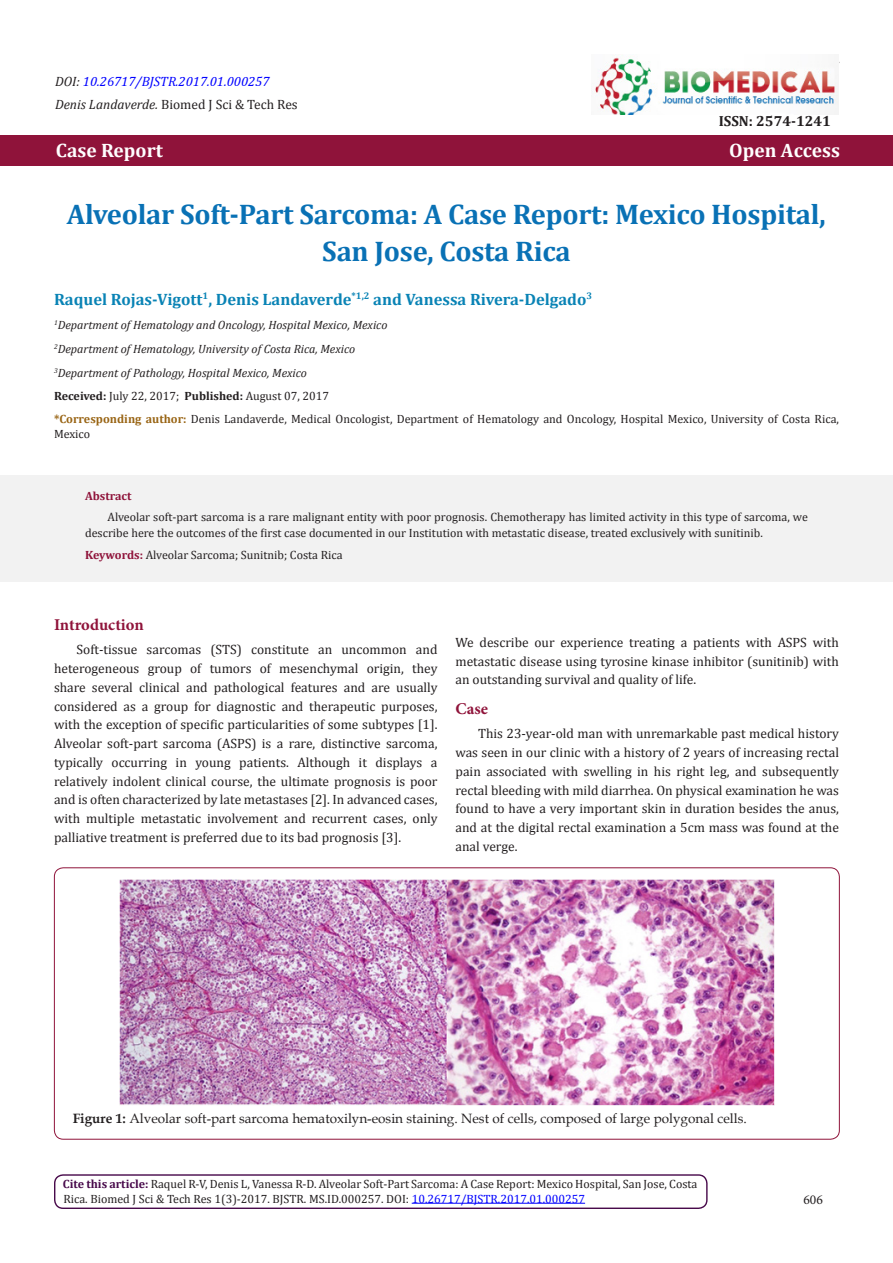
<style>
.page{position:relative;width:893px;height:1263px;background:#fff}
.page>*{position:absolute;margin:0;border:0;box-sizing:border-box;transform-origin:0 0}
.t1{font:700 28.5px/37.5px "Cambria";letter-spacing:-.01em;color:#0971b5;text-align:center}
.t2{font:700 19.5px "Cambria";color:#fff}
.t3{font:700 16.5px "Cambria";color:#0983b5}
.t4{font:700 16.5px "Minion Pro";color:#8f133a}
.t5{font:700 14.7px "Cambria";color:#231f20}
.t6{font:13.5px/18.8px "Cambria";color:#231f20;text-align:justify}
.t7{font:13.5px "Book Antiqua";color:#231f20}
.t8{font:italic 13.5px "Cambria";color:#00f}
.t9{font:13.5px "Minion Pro";color:#231f20}
.t10{font:12px/14.4px "Cambria";color:#231f20}
.t11{font:italic 12px "Cambria";color:#231f20}
.t12{font:700 12px "Cambria";color:#8f133a}
.s1{color:#231f20}
.s2{font-style:italic}
.s3{font-weight:700}
.s4{font-weight:700;color:#996515}
.s5{font-weight:700;color:#8f133a}
.s6{font-weight:700;color:#480a4b}
.s7{color:#00f}
</style>
<div class="page">
<div style="left:0;top:136px;width:893px;height:30px;background:#8f133a"></div>
<img style="left:594px;top:54px;width:244px;height:60px">
<div style="left:0;top:475px;width:893px;height:106px;background:#f2f2f2"></div>
<hr style="left:412px;top:1203px;width:173px;height:1px;background:#00f">
<div style="left:54px;top:1174px;width:654px;height:35px;border:1px solid #480a4b;border-radius:8px"></div>
<img style="left:119px;top:879px;width:655px;height:226px">
<p class="t8" style="left:55px;top:72px;width:216px"><span class="s1">DOI:</span> 10.26717/BJSTR.2017.01.000257</p>
<p class="t6" style="left:55px;top:95px;width:244px"><span class="s2">Denis Landaverde.</span> Biomed J Sci &amp; Tech Res</p>
<p class="t2" style="left:56px;top:137px;width:108px">Case Report</p>
<p class="t2" style="left:729px;top:137px;width:112px">Open Access</p>
<p class="t5" style="left:719px;top:110px;width:114px">ISSN: 2574-1241</p>
<p class="t1" style="left:67px;top:194px;width:761px">Alveolar Soft-Part Sarcoma: A Case Report: Mexico Hospital,<br>San Jose, Costa Rica</p>
<p class="t3" style="left:54px;top:287px;width:540px">Raquel Rojas-Vigott<sup>1</sup>, Denis Landaverde<sup>*1,2</sup> and Vanessa Rivera-Delgado<sup>3</sup></p>
<p class="t11" style="left:54px;top:316px;width:335px"><sup>1</sup>Department of Hematology and Oncology, Hospital Mexico, Mexico</p>
<p class="t11" style="left:54px;top:340px;width:303px"><sup>2</sup>Department of Hematology, University of Costa Rica, Mexico</p>
<p class="t11" style="left:54px;top:364px;width:254px"><sup>3</sup>Department of Pathology, Hospital Mexico, Mexico</p>
<p class="t10" style="left:54px;top:389px;width:277px"><span class="s3">Received:</span> July 22, 2017; <span class="s3">Published:</span> August 07, 2017</p>
<p class="t10" style="left:54px;top:412px;width:786px"><span class="s4">*Corresponding author:</span> Denis Landaverde, Medical Oncologist, Department of Hematology and Oncology, Hospital Mexico, University of Costa Rica,<br>Mexico</p>
<p class="t12" style="left:85px;top:487px;width:48px">Abstract</p>
<p class="t10" style="left:85px;top:509px;width:724px;line-height:15.8px;text-indent:22px">Alveolar soft-part sarcoma is a rare malignant entity with poor prognosis. Chemotherapy has limited activity in this type of sarcoma, we describe here the outcomes of the first case documented in our Institution with metastatic disease, treated exclusively with sunitinib.</p>
<p class="t10" style="left:85px;top:548px;width:259px"><span class="s5">Keywords:</span> Alveolar Sarcoma; Sunitnib; Costa Rica</p>
<p class="t4" style="left:54px;top:613px;width:91px">Introduction</p>
<p class="t6" style="left:54px;top:640px;width:385px;text-indent:22px">Soft-tissue sarcomas (STS) constitute an uncommon and heterogeneous group of tumors of mesenchymal origin, they share several clinical and pathological features and are usually considered as a group for diagnostic and therapeutic purposes, with the exception of specific particularities of some subtypes [1].<br>Alveolar soft‐part sarcoma (ASPS) is a rare, distinctive sarcoma, typically occurring in young patients. Although it displays a relatively indolent clinical course, the ultimate prognosis is poor and is often characterized by late metastases [2]. In advanced cases, with multiple metastatic involvement and recurrent cases, only palliative treatment is preferred due to its bad prognosis [3].</p>
<p class="t6" style="left:455px;top:633px;width:385px">We describe our experience treating a patients with ASPS with metastatic disease using tyrosine kinase inhibitor (sunitinib) with an outstanding survival and quality of life.</p>
<p class="t4" style="left:455px;top:697px;width:34px">Case</p>
<p class="t6" style="left:455px;top:724px;width:385px;text-indent:22px">This 23-year-old man with unremarkable past medical history was seen in our clinic with a history of 2 years of increasing rectal pain associated with swelling in his right leg, and subsequently rectal bleeding with mild diarrhea. On physical examination he was found to have a very important skin in duration besides the anus, and at the digital rectal examination a 5cm mass was found at the anal verge.</p>
<p class="t7" style="left:73px;top:1109px;width:675px"><span class="s3">Figure 1:</span> Alveolar soft-part sarcoma hematoxilyn-eosin staining. Nest of cells, composed of large polygonal cells.</p>
<p class="t10" style="left:63px;top:1177px;width:636px"><span class="s6">Cite this article:</span> Raquel R-V, Denis L, Vanessa R-D. Alveolar Soft-Part Sarcoma: A Case Report: Mexico Hospital, San Jose, Costa</p>
<p class="t10" style="left:63px;top:1191px;width:523px">Rica. Biomed J Sci &amp; Tech Res 1(3)-2017. BJSTR. MS.ID.000257. DOI: <span class="s7">10.26717/BJSTR.2017.01.000257</span></p>
<p class="t9" style="left:803px;top:1191px;width:21px">606</p>
</div>
